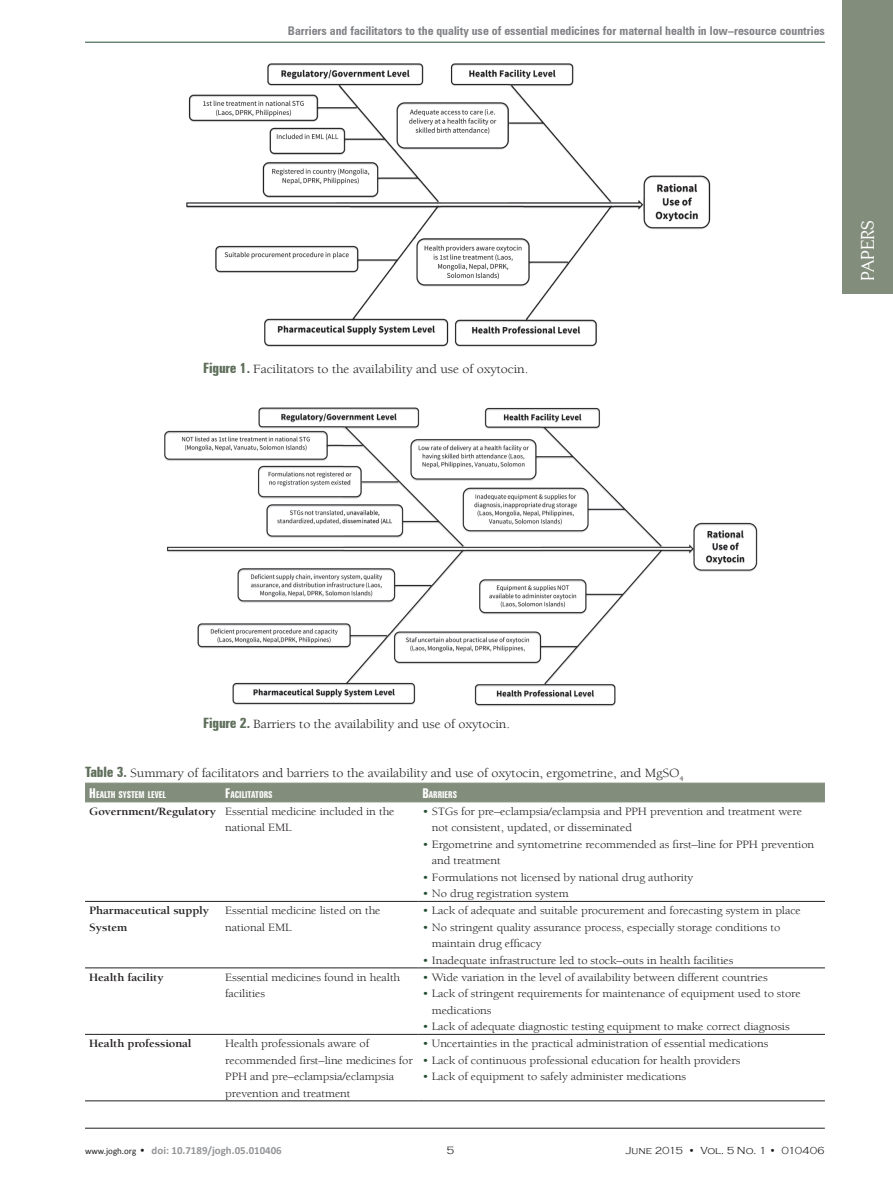
<style>
.page{position:relative;width:893px;height:1191px;background:#fff}
.page>*{position:absolute;margin:0;border:0;box-sizing:border-box;transform-origin:0 0}
.t1{font:18px "Centabel";color:#fff}
.t2{font:12.9px "Berkeley Std";letter-spacing:-.01em;color:#231f20;scale:1.11 1}
.t3{font:700 condensed 12px "Zurich BT";color:#808285}
.t4{font:11.4px/16.5px "Berkeley Std";letter-spacing:-.01em;color:#231f20;scale:1.11 1}
.t5{font:700 11.4px/16.5px "Berkeley Std";letter-spacing:-.01em;color:#231f20;scale:1.11 1}
.t6{font:700 10.95px "Calibri";color:#939598}
.t7{font:300 10.95px "Copperplate Gothic";color:#231f20}
.t8{font:300 10.5px "Copperplate Gothic";letter-spacing:-.005em;color:#231f20}
.t9{font:700 extra-condensed 9.45px "Zurich BT";color:#fff}
.s1{font-family:"Zurich BT";font-weight:700;font-stretch:extra-condensed;font-size:14.25px;color:#5f6f5b}
.s2{font-size:13.5px}
.s3{font-weight:700}
.s4{color:#244d32}
.s5{font-weight:400;font-size:9px;color:#231f20}
.s6{font-family:"Copperplate Gothic";font-weight:300;color:#231f20}
</style>
<div class="page">
<hr style="left:85px;top:1128px;width:740px;height:1px;background:#231f20">
<div style="left:842px;top:0;width:51px;height:293px;background:#838d7c"></div>
<hr style="left:85px;top:42px;width:740px;height:1px;background:#244d32">
<img style="left:186px;top:63px;width:525px;height:284px">
<img style="left:164px;top:407px;width:594px;height:300px">
<div style="left:85px;top:784px;width:740px;height:17px;background:#838d7c"></div>
<hr style="left:85px;top:901px;width:136px;height:1px;background:#231f20">
<hr style="left:221px;top:901px;width:197px;height:1px;background:#231f20">
<hr style="left:418px;top:901px;width:407px;height:1px;background:#231f20">
<hr style="left:85px;top:967px;width:136px;height:1px;background:#231f20">
<hr style="left:221px;top:967px;width:197px;height:1px;background:#231f20">
<hr style="left:418px;top:967px;width:407px;height:1px;background:#231f20">
<hr style="left:85px;top:1034px;width:136px;height:1px;background:#231f20">
<hr style="left:221px;top:1034px;width:197px;height:1px;background:#231f20">
<hr style="left:418px;top:1034px;width:407px;height:1px;background:#231f20">
<hr style="left:85px;top:1100px;width:136px;height:1px;background:#231f20">
<hr style="left:221px;top:1100px;width:197px;height:1px;background:#231f20">
<hr style="left:418px;top:1100px;width:407px;height:1px;background:#231f20">
<hr style="left:85px;top:783px;width:136px;height:1px;background:#838d7c">
<hr style="left:221px;top:783px;width:197px;height:1px;background:#838d7c">
<hr style="left:418px;top:783px;width:407px;height:1px;background:#838d7c">
<hr style="left:85px;top:801px;width:136px;height:1px;background:#838d7c">
<hr style="left:221px;top:801px;width:197px;height:1px;background:#838d7c">
<hr style="left:418px;top:801px;width:407px;height:1px;background:#838d7c">
<p class="t3" style="left:288px;top:23px;width:538px">Barriers and facilitators to the quality use of essential medicines for maternal health in low–resource countries</p>
<p class="t2" style="left:203px;top:362px;width:294px"><span class="s1">Figure 1.</span> Facilitators to the availability and use of oxytocin.</p>
<h1 class="t1" style="left:860px;top:281px;width:103px;rotate:-90deg">VIEWPOINTS</h1>
<h1 class="t1" style="left:857px;top:281px;width:63px;rotate:-90deg">PAPERS</h1>
<p class="t2" style="left:203px;top:716px;width:278px"><span class="s1">Figure 2.</span> Barriers to the availability and use of oxytocin.</p>
<p class="t2" style="left:85px;top:766px;width:541px"><span class="s1">Table 3.</span> Summary of facilitators and barriers to the availability and use of oxytocin, ergometrine, and MgSO<sub>4</sub></p>
<p class="t9" style="left:89px;top:789px;width:78px"><span class="s2">H</span>EALTH SYSTEM LEVEL</p>
<p class="t9" style="left:225px;top:789px;width:49px"><span class="s2">F</span>ACILITATORS</p>
<p class="t9" style="left:423px;top:789px;width:36px"><span class="s2">B</span>ARRIERS</p>
<p class="t4" style="left:225px;top:803px;width:154px;text-indent:-136px"><span class="s3">Government/Regulatory</span> Essential medicine included in the national EML</p>
<p class="t4" style="left:432px;top:803px;width:335px;text-indent:-9px"><span class="s4">•</span> STGs for pre–eclampsia/eclampsia and PPH prevention and treatment were not consistent, updated, or disseminated</p>
<p class="t4" style="left:432px;top:836px;width:346px;text-indent:-9px"><span class="s4">•</span> Ergometrine and syntometrine recommended as first–line for PPH prevention and treatment</p>
<p class="t4" style="left:422px;top:869px;width:246px"><span class="s4">•</span> Formulations not licensed by national drug authority</p>
<p class="t4" style="left:422px;top:885px;width:133px"><span class="s4">•</span> No drug registration system</p>
<p class="t5" style="left:89px;top:902px;width:110px">Pharmaceutical supply<br>System</p>
<p class="t4" style="left:225px;top:902px;width:142px">Essential medicine listed on the national EML</p>
<p class="t4" style="left:422px;top:902px;width:342px"><span class="s4">•</span> Lack of adequate and suitable procurement and forecasting system in place</p>
<p class="t4" style="left:432px;top:919px;width:316px;text-indent:-9px"><span class="s4">•</span> No stringent quality assurance process, especially storage conditions to maintain drug efficacy</p>
<p class="t4" style="left:422px;top:952px;width:282px"><span class="s4">•</span> Inadequate infrastructure led to stock–outs in health facilities</p>
<p class="t5" style="left:89px;top:969px;width:69px">Health facility</p>
<p class="t4" style="left:225px;top:969px;width:159px">Essential medicines found in health facilities</p>
<p class="t4" style="left:422px;top:969px;width:313px"><span class="s4">•</span> Wide variation in the level of availability between different countries</p>
<p class="t4" style="left:432px;top:985px;width:334px;text-indent:-9px"><span class="s4">•</span> Lack of stringent requirements for maintenance of equipment used to store medications</p>
<p class="t4" style="left:422px;top:1018px;width:332px"><span class="s4">•</span> Lack of adequate diagnostic testing equipment to make correct diagnosis</p>
<p class="t5" style="left:89px;top:1035px;width:94px">Health professional</p>
<p class="t4" style="left:225px;top:1035px;width:170px">Health professionals aware of recommended first–line medicines for<br>PPH and pre–eclampsia/eclampsia prevention and treatment</p>
<p class="t4" style="left:422px;top:1035px;width:313px"><span class="s4">•</span> Uncertainties in the practical administration of essential medications</p>
<p class="t4" style="left:422px;top:1051px;width:288px"><span class="s4">•</span> Lack of continuous professional education for health providers</p>
<p class="t4" style="left:422px;top:1068px;width:239px"><span class="s4">•</span> Lack of equipment to safely administer medications</p>
<p class="t6" style="left:85px;top:1143px;width:198px"><span class="s5">www.jogh.org</span> <span class="s6">•</span> doi: 10.7189/jogh.05.010406</p>
<p class="t7" style="left:447px;top:1144px;width:9px">5</p>
<p class="t8" style="left:625px;top:1144px;width:201px">June 2015 • Vol. 5 No. 1 • 010406</p>
</div>
